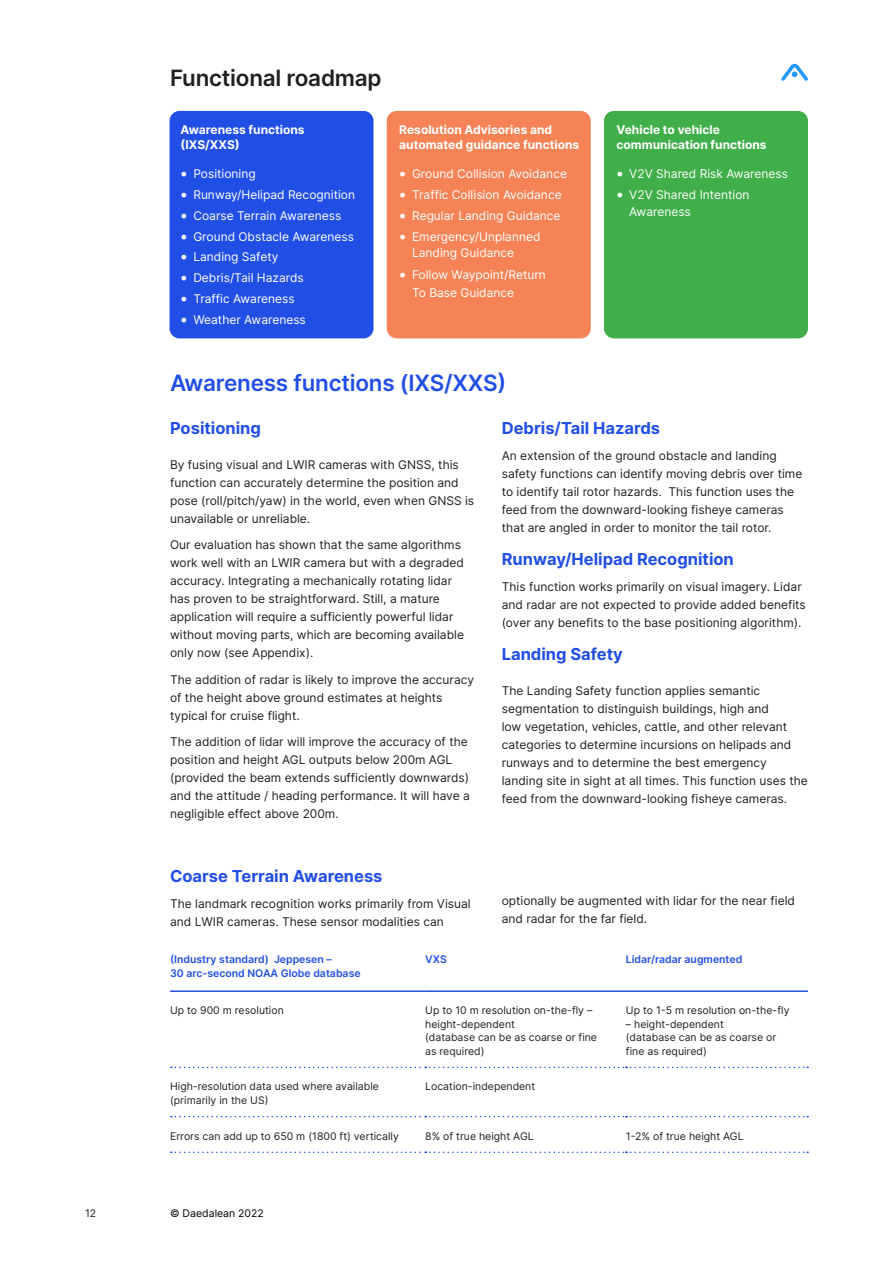
<style>
.page{position:relative;width:893px;height:1263px;background:#fff}
.page>*{position:absolute;margin:0;border:0;box-sizing:border-box;transform-origin:0 0}
.Page_header{font:600 22.5px "Inter";letter-spacing:-.01em;color:#214fe6}
.Page_header-2{font:600 22.5px "Inter";letter-spacing:-.01em;color:#231f20}
.t1{font:700 16.5px "Inter";color:#214fe6}
.t2{font:12px/18px "Inter";color:#231f20}
.t3{font:12px/16.5px "Inter";color:#fff}
.Page_header-3{font:700 12px/15px "Inter";color:#fff}
.t4{font:10.5px/13.5px "Inter";color:#231f20}
.t5{font:600 10.5px/13.5px "Inter";color:#214fe6}
.t6{font:10.5px "Inter";color:#000}
.s1{font-family:"Minion Pro";font-size:18px}
</style>
<div class="page">
<svg style="left:781px;top:64px;width:27px;height:17px"></svg>
<div style="left:171px;top:112px;width:201px;height:225px;background:#214fe6;border-radius:9px"></div>
<div style="left:170px;top:111px;width:204px;height:227px;border:3px solid #214fe6;border-radius:9px"></div>
<div style="left:388px;top:112px;width:201px;height:225px;background:#f58355;border-radius:9px"></div>
<div style="left:387px;top:111px;width:204px;height:227px;border:3px solid #f58355;border-radius:9px"></div>
<div style="left:605px;top:112px;width:201px;height:225px;background:#40ae49;border-radius:9px"></div>
<div style="left:604px;top:111px;width:204px;height:227px;border:3px solid #40ae49;border-radius:9px"></div>
<hr style="left:170px;top:990px;width:255px;height:2px;background:#214fe6">
<hr style="left:425px;top:990px;width:201px;height:2px;background:#214fe6">
<hr style="left:626px;top:990px;width:182px;height:2px;background:#214fe6">
<svg style="left:171px;top:1067px;width:637px;height:1px"></svg>
<svg style="left:171px;top:1116px;width:637px;height:1px"></svg>
<svg style="left:171px;top:1151px;width:637px;height:2px"></svg>
<p class="Page_header-2" style="left:170px;top:61px;width:213px">Functional roadmap</p>
<p class="Page_header-3" style="left:181px;top:122px;width:126px">Awareness functions (IXS/XXS)</p>
<p class="Page_header-3" style="left:399px;top:122px;width:181px">Resolution Advisories and automated guidance functions</p>
<p class="Page_header-3" style="left:616px;top:122px;width:152px">Vehicle to vehicle communication functions</p>
<p class="t3" style="left:181px;top:165px;width:77px"><span class="s1">•</span> Positioning</p>
<p class="t3" style="left:181px;top:186px;width:176px"><span class="s1">•</span> Runway/Helipad Recognition</p>
<p class="t3" style="left:181px;top:207px;width:162px"><span class="s1">•</span> Coarse Terrain Awareness</p>
<p class="t3" style="left:181px;top:228px;width:175px"><span class="s1">•</span> Ground Obstacle Awareness</p>
<p class="t3" style="left:181px;top:248px;width:99px"><span class="s1">•</span> Landing Safety</p>
<p class="t3" style="left:181px;top:269px;width:125px"><span class="s1">•</span> Debris/Tail Hazards</p>
<p class="t3" style="left:181px;top:290px;width:116px"><span class="s1">•</span> Traffic Awareness</p>
<p class="t3" style="left:181px;top:311px;width:127px"><span class="s1">•</span> Weather Awareness</p>
<p class="t3" style="left:399px;top:165px;width:169px"><span class="s1">•</span> Ground Collision Avoidance</p>
<p class="t3" style="left:399px;top:186px;width:164px"><span class="s1">•</span> Traffic Collision Avoidance</p>
<p class="t3" style="left:399px;top:207px;width:163px"><span class="s1">•</span> Regular Landing Guidance</p>
<p class="t3" style="left:412px;top:228px;width:130px;text-indent:-13px"><span class="s1">•</span> Emergency/Unplanned<br>Landing Guidance</p>
<p class="t3" style="left:412px;top:266px;width:135px;line-height:18px;text-indent:-13px"><span class="s1">•</span> Follow Waypoint/Return<br>To Base Guidance</p>
<p class="Page_header" style="left:170px;top:367px;width:338px">Awareness functions (IXS/XXS)</p>
<p class="t3" style="left:616px;top:165px;width:173px"><span class="s1">•</span> V2V Shared Risk Awareness</p>
<p class="t3" style="left:629px;top:186px;width:122px;text-indent:-13px"><span class="s1">•</span> V2V Shared Intention<br>Awareness</p>
<p class="t1" style="left:170px;top:416px;width:92px">Positioning</p>
<p class="t2" style="left:170px;top:455px;width:306px">By fusing visual and LWIR cameras with GNSS, this function can accurately determine the position and pose (roll/pitch/yaw) in the world, even when GNSS is unavailable or unreliable.</p>
<p class="t2" style="left:170px;top:535px;width:295px">Our evaluation has shown that the same algorithms work well with an LWIR camera but with a degraded accuracy. Integrating a mechanically rotating lidar has proven to be straightforward. Still, a mature application will require a sufficiently powerful lidar without moving parts, which are becoming available only now (see Appendix).</p>
<p class="t2" style="left:170px;top:670px;width:306px">The addition of radar is likely to improve the accuracy of the height above ground estimates at heights typical for cruise flight.</p>
<p class="t2" style="left:170px;top:732px;width:301px">The addition of lidar will improve the accuracy of the position and height AGL outputs below 200m AGL (provided the beam extends sufficiently downwards) and the attitude / heading performance. It will have a negligible effect above 200m.</p>
<p class="t1" style="left:170px;top:863px;width:214px">Coarse Terrain Awareness</p>
<p class="t2" style="left:170px;top:894px;width:302px">The landmark recognition works primarily from Visual and LWIR cameras. These sensor modalities can</p>
<p class="t1" style="left:502px;top:416px;width:160px">Debris/Tail Hazards</p>
<p class="t2" style="left:502px;top:446px;width:302px">An extension of the ground obstacle and landing safety functions can identify moving debris over time to identify tail rotor hazards. This function uses the feed from the downward-looking fisheye cameras that are angled in order to monitor the tail rotor.</p>
<p class="t1" style="left:502px;top:547px;width:234px">Runway/Helipad Recognition</p>
<p class="t2" style="left:502px;top:577px;width:305px">This function works primarily on visual imagery. Lidar and radar are not expected to provide added benefits (over any benefits to the base positioning algorithm).</p>
<p class="t1" style="left:502px;top:642px;width:123px">Landing Safety</p>
<p class="t2" style="left:502px;top:681px;width:308px">The Landing Safety function applies semantic segmentation to distinguish buildings, high and<br>low vegetation, vehicles, cattle, and other relevant categories to determine incursions on helipads and runways and to determine the best emergency landing site in sight at all times. This function uses the feed from the downward-looking fisheye cameras.</p>
<p class="t2" style="left:502px;top:891px;width:295px">optionally be augmented with lidar for the near field and radar for the far field.</p>
<p class="t5" style="left:170px;top:952px;width:192px">(Industry standard) Jeppesen –<br>30 arc-second NOAA Globe database</p>
<p class="t5" style="left:425px;top:952px;width:23px">VXS</p>
<p class="t5" style="left:626px;top:952px;width:118px">Lidar/radar augmented</p>
<p class="t4" style="left:170px;top:1003px;width:115px">Up to 900 m resolution</p>
<p class="t4" style="left:425px;top:1003px;width:169px">Up to 10 m resolution on-the-fly – height-dependent</p>
<p class="t4" style="left:425px;top:1030px;width:173px">(database can be as coarse or fine as required)</p>
<p class="t4" style="left:626px;top:1003px;width:165px">Up to 1-5 m resolution on-the-fly</p>
<p class="t4" style="left:626px;top:1017px;width:99px">– height-dependent</p>
<p class="t4" style="left:626px;top:1030px;width:152px">(database can be as coarse or fine as required)</p>
<p class="t4" style="left:170px;top:1079px;width:210px">High-resolution data used where available (primarily in the US)</p>
<p class="t4" style="left:425px;top:1079px;width:112px">Location-independent</p>
<p class="t4" style="left:170px;top:1129px;width:230px">Errors can add up to 650 m (1800 ft) vertically</p>
<p class="t4" style="left:425px;top:1129px;width:110px">8% of true height AGL</p>
<p class="t4" style="left:626px;top:1129px;width:119px">1-2% of true height AGL</p>
<p class="t4" style="left:85px;top:1206px;width:13px">12</p>
<p class="t6" style="left:170px;top:1206px;width:95px">© Daedalean 2022</p>
</div>
